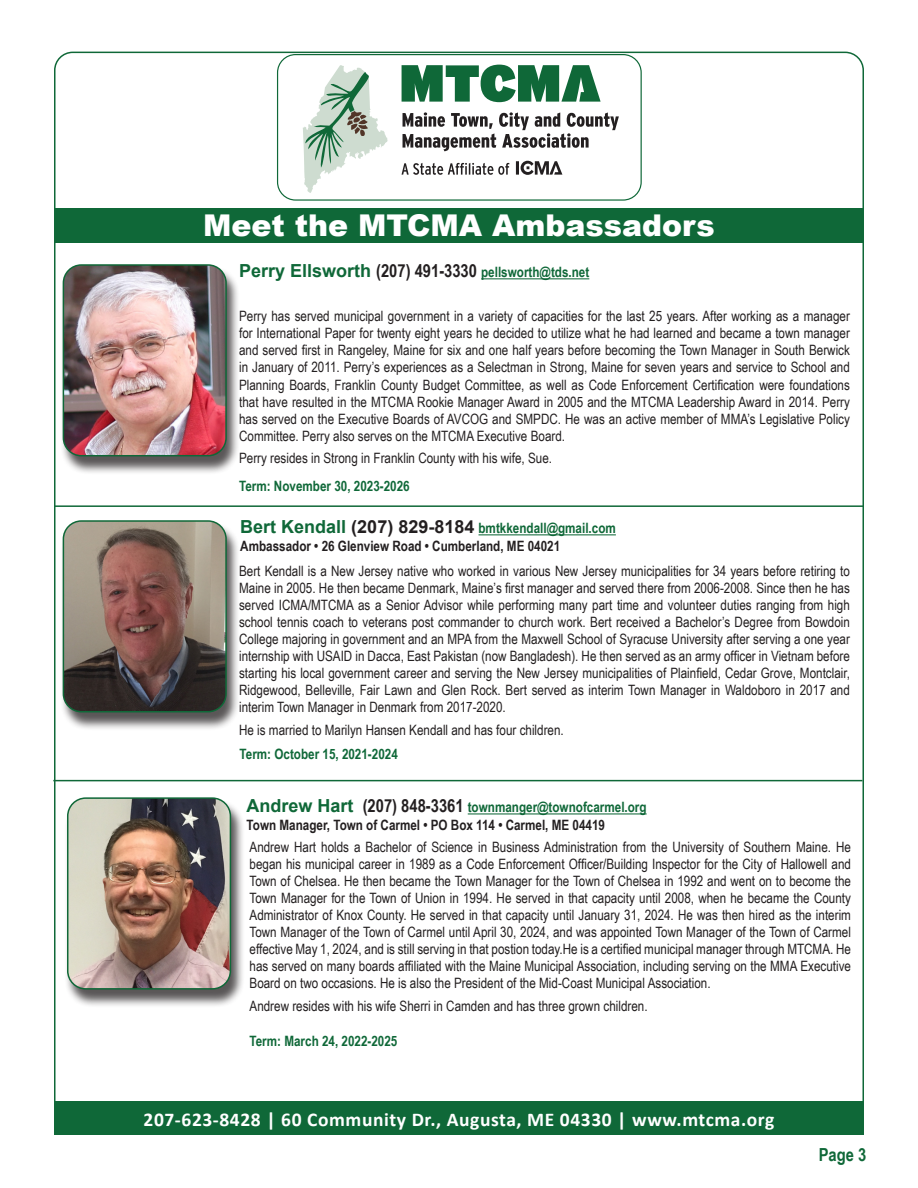
<style>
.page{position:relative;width:918px;height:1188px;background:#fff}
.page>*{position:absolute;margin:0;border:0;box-sizing:border-box;transform-origin:0 0}
.t1{font:900 30px "Arial";color:#fff}
.t2{font:700 19.5px "Calibri";letter-spacing:.03em;color:#fff}
.t3{font:700 18px "Arial Narrow";color:#0f6838}
.t4{font:14.25px/17.1px "Arial Narrow";color:#231f20;text-align:justify}
.t5{font:700 14.25px "Arial Narrow";color:#0f6838}
.t6{font:700 14.25px "Arial Narrow";color:#231f20}
.s1{font-family:"Arial";font-size:18px}
.s2{font-size:18px;color:#231f20}
.s3{font-family:"Arial";font-size:18px;color:#231f20}
</style>
<div class="page">
<div style="left:54px;top:1101px;width:810px;height:34px;background:#0f6838"></div>
<div style="left:54px;top:208px;width:810px;height:35px;background:#0f6838"></div>
<svg style="left:403px;top:112px;width:216px;height:39px"></svg>
<svg style="left:516px;top:161px;width:46px;height:14px"></svg>
<svg style="left:402px;top:163px;width:107px;height:12px"></svg>
<svg style="left:402px;top:65px;width:199px;height:37px"></svg>
<svg style="left:303px;top:65px;width:85px;height:128px"></svg>
<div style="left:277px;top:54px;width:365px;height:147px;border:1px solid #0f6838;border-radius:18px"></div>
<hr style="left:54px;top:505px;width:810px;height:2px;background:#0f6838">
<div style="left:60px;top:266px;width:180px;height:209px;background:#231f20;opacity:.75"></div>
<img style="left:63px;top:265px;width:163px;height:191px">
<div style="left:63px;top:264px;width:164px;height:192px;border:2px solid #0f6838;border-radius:18px"></div>
<hr style="left:481px;top:278px;width:108px;height:1px;background:#0f6838">
<hr style="left:479px;top:534px;width:137px;height:1px;background:#0f6838">
<div style="left:60px;top:523px;width:180px;height:208px;background:#231f20;opacity:.75"></div>
<img style="left:63px;top:523px;width:163px;height:189px">
<div style="left:63px;top:520px;width:164px;height:192px;border:2px solid #0f6838;border-radius:18px"></div>
<hr style="left:53px;top:780px;width:810px;height:1px;background:#0f6838">
<hr style="left:468px;top:813px;width:179px;height:1px;background:#0f6838">
<div style="left:64px;top:800px;width:180px;height:208px;background:#231f20;opacity:.75"></div>
<img style="left:68px;top:800px;width:162px;height:189px">
<div style="left:67px;top:797px;width:164px;height:193px;border:2px solid #0f6838;border-radius:18px"></div>
<p class="t1" style="left:203px;top:204px;width:513px">Meet the MTCMA Ambassadors</p>
<p class="t5" style="left:239px;top:262px;width:352px"><span class="s1">Perry Ellsworth</span> <span class="s2">(207) 491-3330</span> pellsworth@tds.net</p>
<p class="t4" style="left:239px;top:307px;width:612px">Perry has served municipal government in a variety of capacities for the last 25 years. After working as a manager for International Paper for twenty eight years he decided to utilize what he had learned and became a town manager and served first in Rangeley, Maine for six and one half years before becoming the Town Manager in South Berwick in January of 2011. Perry’s experiences as a Selectman in Strong, Maine for seven years and service to School and Planning Boards, Franklin County Budget Committee, as well as Code Enforcement Certification were foundations that have resulted in the MTCMA Rookie Manager Award in 2005 and the MTCMA Leadership Award in 2014. Perry has served on the Executive Boards of AVCOG and SMPDC. He was an active member of MMA’s Legislative Policy Committee. Perry also serves on the MTCMA Executive Board.</p>
<p class="t4" style="left:239px;top:449px;width:315px">Perry resides in Strong in Franklin County with his wife, Sue.</p>
<p class="t5" style="left:239px;top:475px;width:172px">Term: November 30, 2023-2026</p>
<p class="t5" style="left:240px;top:518px;width:377px"><span class="s1">Bert Kendall</span> <span class="s3">(207) 829-8184</span> bmtkkendall@gmail.com</p>
<p class="t6" style="left:240px;top:536px;width:321px">Ambassador • 26 Glenview Road • Cumberland, ME 04021</p>
<p class="t4" style="left:239px;top:562px;width:612px">Bert Kendall is a New Jersey native who worked in various New Jersey municipalities for 34 years before retiring to Maine in 2005. He then became Denmark, Maine’s first manager and served there from 2006-2008. Since then he has served ICMA/MTCMA as a Senior Advisor while performing many part time and volunteer duties ranging from high school tennis coach to veterans post commander to church work. Bert received a Bachelor’s Degree from Bowdoin College majoring in government and an MPA from the Maxwell School of Syracuse University after serving a one year internship with USAID in Dacca, East Pakistan (now Bangladesh). He then served as an army officer in Vietnam before starting his local government career and serving the New Jersey municipalities of Plainfield, Cedar Grove, Montclair, Ridgewood, Belleville, Fair Lawn and Glen Rock. Bert served as interim Town Manager in Waldoboro in 2017 and interim Town Manager in Denmark from 2017-2020.</p>
<p class="t4" style="left:239px;top:721px;width:326px">He is married to Marilyn Hansen Kendall and has four children.</p>
<p class="t5" style="left:240px;top:743px;width:160px">Term: October 15, 2021-2024</p>
<p class="t5" style="left:247px;top:797px;width:402px"><span class="s1">Andrew Hart</span> <span class="s2">(207) 848-3361</span> townmanger@townofcarmel.org</p>
<p class="t6" style="left:247px;top:815px;width:360px">Town Manager, Town of Carmel • PO Box 114 • Carmel, ME 04419</p>
<p class="t4" style="left:250px;top:838px;width:603px">Andrew Hart holds a Bachelor of Science in Business Administration from the University of Southern Maine. He began his municipal career in 1989 as a Code Enforcement Officer/Building Inspector for the City of Hallowell and Town of Chelsea. He then became the Town Manager for the Town of Chelsea in 1992 and went on to become the Town Manager for the Town of Union in 1994. He served in that capacity until 2008, when he became the County Administrator of Knox County. He served in that capacity until January 31, 2024. He was then hired as the interim Town Manager of the Town of Carmel until April 30, 2024, and was appointed Town Manager of the Town of Carmel effective May 1, 2024, and is still serving in that postion today.He is a certified municipal manager through MTCMA. He has served on many boards affiliated with the Maine Municipal Association, including serving on the MMA Executive Board on two occasions. He is also the President of the Mid-Coast Municipal Association.</p>
<p class="t4" style="left:250px;top:997px;width:400px">Andrew resides with his wife Sherri in Camden and has three grown children.</p>
<p class="t5" style="left:250px;top:1030px;width:149px">Term: March 24, 2022-2025</p>
<p class="t2" style="left:144px;top:1105px;width:632px">207-623-8428 | 60 Community Dr., Augusta, ME 04330 | www.mtcma.org</p>
<p class="t3" style="left:819px;top:1141px;width:49px">Page 3</p>
</div>
